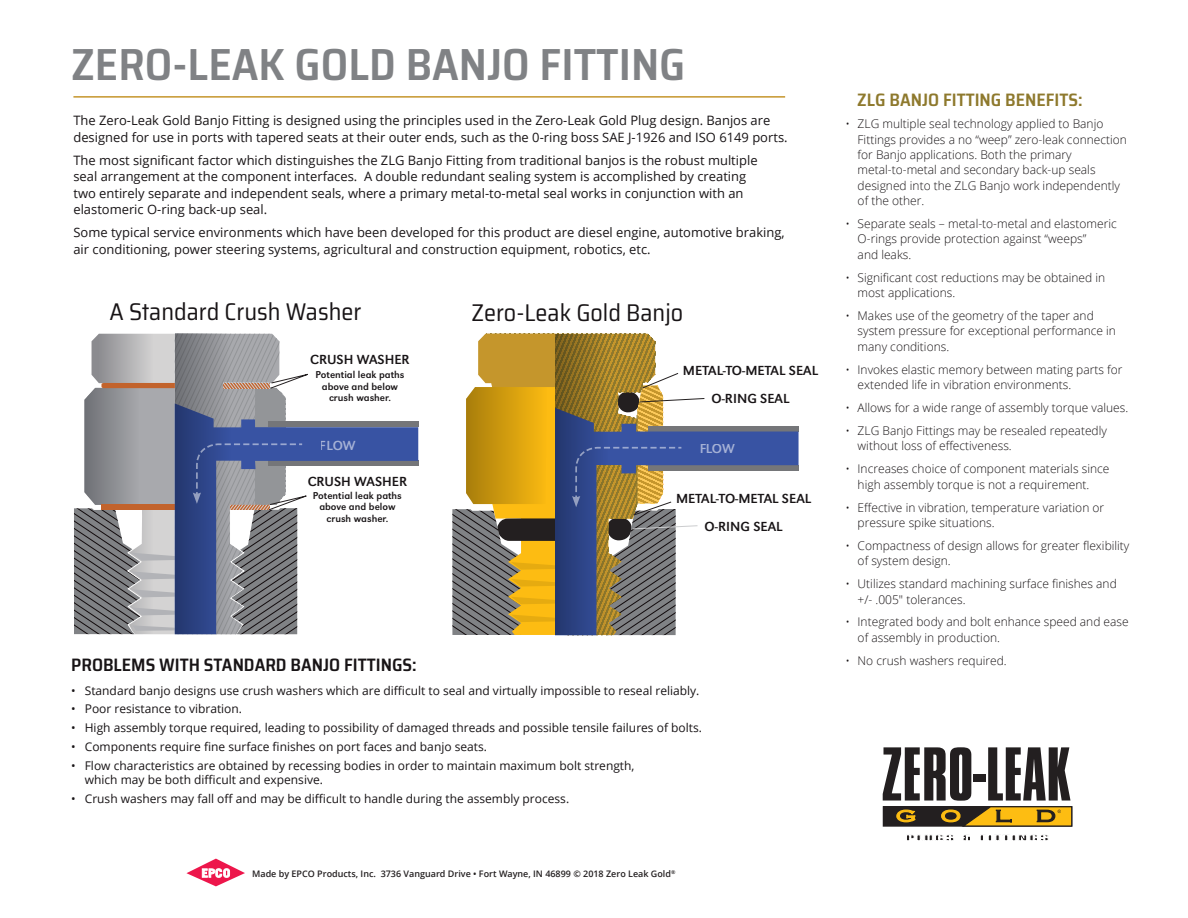
<style>
.page{position:relative;width:1188px;height:918px;background:#fff}
.page>*{position:absolute;margin:0;border:0;box-sizing:border-box;transform-origin:0 0}
.t1{font:600 semi-condensed 45px "Saira";color:#808285}
.t2{font:semi-condensed 24.15px "Saira";color:#181416}
.t3{font:600 semi-condensed 18px "Saira";color:#181416}
.t4{font:600 semi-condensed 18px "Saira";color:#8e792d}
.t5{font:13.65px/27.6px "URW Grotesk T";color:#181416;text-align:center}
.t6{font:13.65px "URW Grotesk T";letter-spacing:-.01em;color:#fff}
.t7{font:12.9px/16.5px "Open Sans";color:#181416}
.t8{font:300 12px/15.3px "Open Sans";color:#181416}
.t9{font:12px/13.5px "Open Sans";color:#181416}
.t10{font:10.35px/11.2px "URW Grotesk T";color:#181416;text-align:center}
.t11{font:600 9px "Open Sans";color:#231f20}
</style>
<div class="page">
<svg style="left:907px;top:835px;width:47px;height:6px"></svg>
<svg style="left:963px;top:835px;width:7px;height:6px"></svg>
<svg style="left:980px;top:835px;width:68px;height:6px"></svg>
<svg style="left:883px;top:747px;width:190px;height:80px"></svg>
<hr style="left:73px;top:96px;width:712px;height:2px;background:#c5962c">
<svg style="left:186px;top:859px;width:59px;height:27px"></svg>
<div style="left:268px;top:422px;width:151px;height:5px;background:#757679"></div>
<svg style="left:321px;top:421px;width:97px;height:45px;background:#475c99"></svg>
<svg style="left:74px;top:334px;width:247px;height:301px"></svg>
<svg style="left:705px;top:426px;width:94px;height:45px;background:#485c98"></svg>
<svg style="left:452px;top:334px;width:253px;height:301px"></svg>
<h1 class="t1" style="left:71px;top:30px;width:616px">ZERO-LEAK GOLD BANJO FITTING</h1>
<p class="t7" style="left:73px;top:112px;width:716px">The Zero-Leak Gold Banjo Fitting is designed using the principles used in the Zero-Leak Gold Plug design. Banjos are designed for use in ports with tapered seats at their outer ends, such as the 0-ring boss SAE J-1926 and ISO 6149 ports.</p>
<p class="t7" style="left:73px;top:151px;width:686px">The most significant factor which distinguishes the ZLG Banjo Fitting from traditional banjos is the robust multiple seal arrangement at the component interfaces. A double redundant sealing system is accomplished by creating two entirely separate and independent seals, where a primary metal-to-metal seal works in conjunction with an elastomeric O-ring back-up seal.</p>
<p class="t7" style="left:73px;top:224px;width:713px">Some typical service environments which have been developed for this product are diesel engine, automotive braking, air conditioning, power steering systems, agricultural and construction equipment, robotics, etc.</p>
<h2 class="t2" style="left:110px;top:294px;width:253px">A Standard Crush Washer</h2>
<h2 class="t2" style="left:472px;top:294px;width:213px">Zero-Leak Gold Banjo</h2>
<p class="t5" style="left:310px;top:346px;width:101px">CRUSH WASHER</p>
<p class="t10" style="left:316px;top:369px;width:90px">Potential leak paths above and below crush washer.</p>
<p class="t6" style="left:320px;top:438px;width:37px">FLOW</p>
<p class="t5" style="left:308px;top:468px;width:101px">CRUSH WASHER</p>
<p class="t5" style="left:683px;top:357px;width:137px">METAL-TO-METAL SEAL<br>O-RING SEAL</p>
<p class="t6" style="left:699px;top:441px;width:37px">FLOW</p>
<p class="t10" style="left:313px;top:490px;width:90px">Potential leak paths above and below crush washer.</p>
<p class="t5" style="left:676px;top:485px;width:137px">METAL-TO-METAL SEAL<br>O-RING SEAL</p>
<h3 class="t3" style="left:71px;top:651px;width:347px">PROBLEMS WITH STANDARD BANJO FITTINGS:</h3>
<p class="t9" style="left:71px;top:683px;width:630px">• Standard banjo designs use crush washers which are difficult to seal and virtually impossible to reseal reliably.</p>
<p class="t9" style="left:71px;top:702px;width:172px">• Poor resistance to vibration.</p>
<p class="t9" style="left:71px;top:721px;width:632px">• High assembly torque required, leading to possibility of damaged threads and possible tensile failures of bolts.</p>
<p class="t9" style="left:71px;top:740px;width:417px">• Components require fine surface finishes on port faces and banjo seats.</p>
<p class="t9" style="left:85px;top:759px;width:551px;text-indent:-14px">• Flow characteristics are obtained by recessing bodies in order to maintain maximum bolt strength, which may be both difficult and expensive.</p>
<p class="t9" style="left:71px;top:791px;width:499px">• Crush washers may fall off and may be difficult to handle during the assembly process.</p>
<p class="t11" style="left:252px;top:868px;width:425px">Made by EPCO Products, Inc. 3736 Vanguard Drive • Fort Wayne, IN 46899 © 2018 Zero Leak Gold<sup>®</sup></p>
<h3 class="t4" style="left:857px;top:86px;width:227px">ZLG BANJO FITTING BENEFITS:</h3>
<p class="t8" style="left:858px;top:116px;width:271px;text-indent:-12px">• ZLG multiple seal technology applied to Banjo Fittings provides a no “weep” zero-leak connection for Banjo applications. Both the primary metal-to-metal and secondary back-up seals designed into the ZLG Banjo work independently of the other.</p>
<p class="t8" style="left:858px;top:216px;width:261px;text-indent:-12px">• Separate seals – metal-to-metal and elastomeric<br>O-rings provide protection against “weeps”<br>and leaks.</p>
<p class="t8" style="left:858px;top:269px;width:249px;text-indent:-12px">• Significant cost reductions may be obtained in most applications.</p>
<p class="t8" style="left:858px;top:308px;width:260px;text-indent:-12px">• Makes use of the geometry of the taper and system pressure for exceptional performance in many conditions.</p>
<p class="t8" style="left:858px;top:361px;width:266px;text-indent:-12px">• Invokes elastic memory between mating parts for extended life in vibration environments.</p>
<p class="t8" style="left:846px;top:400px;width:284px">• Allows for a wide range of assembly torque values.</p>
<p class="t8" style="left:858px;top:423px;width:251px;text-indent:-12px">• ZLG Banjo Fittings may be resealed repeatedly without loss of effectiveness.</p>
<p class="t8" style="left:858px;top:461px;width:253px;text-indent:-12px">• Increases choice of component materials since high assembly torque is not a requirement.</p>
<p class="t8" style="left:858px;top:499px;width:248px;text-indent:-12px">• Effective in vibration, temperature variation or pressure spike situations.</p>
<p class="t8" style="left:858px;top:538px;width:273px;text-indent:-12px">• Compactness of design allows for greater flexibility of system design.</p>
<p class="t8" style="left:858px;top:576px;width:261px;text-indent:-12px">• Utilizes standard machining surface finishes and +/- .005" tolerances.</p>
<p class="t8" style="left:858px;top:614px;width:273px;text-indent:-12px">• Integrated body and bolt enhance speed and ease of assembly in production.</p>
<p class="t8" style="left:846px;top:652px;width:163px">• No crush washers required.</p>
</div>
